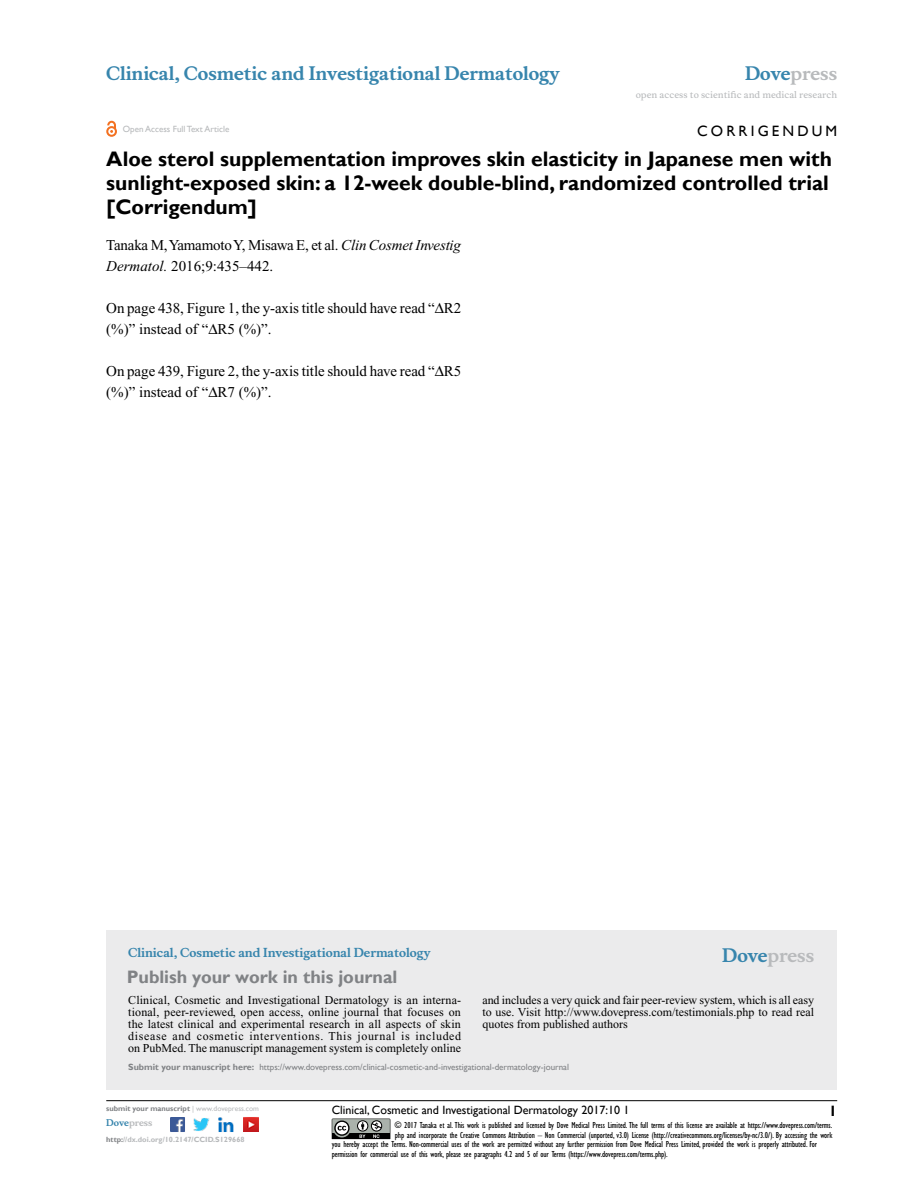
<style>
.page{position:relative;width:918px;height:1188px;background:#fff}
.page>*{position:absolute;margin:0;border:0;box-sizing:border-box;transform-origin:0 0}
.t1{font:700 21px/24px "Gill Sans";color:#000}
.t2{font:700 18px "Musee";color:#3785ad}
.t3{font:700 18px "Gill Sans";color:#808285}
.t4{font:700 18px "Musee";color:#b8babc}
.t5{font:15px/21px "Times New Roman";letter-spacing:-.005em;color:#000}
.t6{font:15px "Gill Sans";letter-spacing:.21em;color:#000}
.t7{font:700 15px "Gill Sans";color:#000}
.t8{font:12px/12px "Times New Roman";color:#000;text-align:justify}
.t9{font:12px "Gill Sans";color:#000}
.t10{font:700 12px "Musee";color:#3785ad}
.t11{font:condensed 9px "Gill Sans";letter-spacing:-.01em;color:#000}
.t12{font:9px "Gill Sans";color:#808285}
.t13{font:9px "Musee";color:#b8babc}
.t14{font:9px "Gill Sans";color:#b8babc}
.t15{font:700 9px "Musee";color:#b8babc}
.t16{font:700 7.5px "Gill Sans";color:#808285}
.t17{font:700 7.5px "Gill Sans";color:#b8babc}
.s1{color:#3785ad}
.s2{font-style:italic}
.s3{font-weight:700}
.s4{font-weight:400;color:#b8babc}
.s5{color:#808285}
</style>
<div class="page">
<svg style="left:332px;top:1119px;width:58px;height:20px"></svg>
<div style="left:106px;top:931px;width:731px;height:159px;background:#ebebec"></div>
<hr style="left:106px;top:1100px;width:731px;height:1px;background:#000">
<div style="left:106px;top:126px;width:11px;height:11px;border:2px solid #f37121;border-radius:50%"></div>
<svg style="left:106px;top:120px;width:11px;height:13px"></svg>
<img style="left:170px;top:1118px;width:15px;height:14px">
<img style="left:219px;top:1118px;width:15px;height:14px">
<img style="left:194px;top:1118px;width:16px;height:13px">
<img style="left:243px;top:1117px;width:16px;height:15px">
<h2 class="t2" style="left:106px;top:63px;width:455px">Clinical, Cosmetic and Investigational Dermatology</h2>
<p class="t14" style="left:123px;top:123px;width:108px">Open Access Full Text Article</p>
<h2 class="t4" style="left:745px;top:63px;width:94px"><span class="s1">Dove</span>press</h2>
<p class="t13" style="left:636px;top:89px;width:203px">open access to scientific and medical research</p>
<h3 class="t6" style="left:697px;top:122px;width:141px">Corri gend um</h3>
<h1 class="t1" style="left:106px;top:148px;width:727px">Aloe sterol supplementation improves skin elasticity in Japanese men with sunlight-exposed skin: a 12-week double-blind, randomized controlled trial [Corrigendum]</h1>
<h3 class="t5" style="left:106px;top:235px;width:356px">Tanaka M, Yamamoto Y, Misawa E, et al. <span class="s2">Clin Cosmet Investig<br>Dermatol.</span> 2016;9:435–442.</h3>
<h3 class="t5" style="left:106px;top:298px;width:356px">On page 438, Figure 1, the y-axis title should have read “ R2 (%)” instead of “ R5 (%)”.</h3>
<h3 class="t5" style="left:106px;top:361px;width:356px">On page 439, Figure 2, the y-axis title should have read “ R5 (%)” instead of “ R7 (%)”.</h3>
<h3 class="t10" style="left:128px;top:945px;width:304px">Clinical, Cosmetic and Investigational Dermatology</h3>
<h2 class="t3" style="left:127px;top:966px;width:272px">Publish your work in this journal</h2>
<h2 class="t4" style="left:722px;top:944px;width:94px"><span class="s1">Dove</span>press</h2>
<p class="t8" style="left:128px;top:994px;width:334px">Clinical, Cosmetic and Investigational Dermatology is an interna&shy;tional, peer-reviewed, open access, online journal that focuses on the latest clinical and experimental research in all aspects of skin disease and cosmetic interventions. This journal is included on PubMed. The manuscript management system is completely online</p>
<h3 class="t8" style="left:482px;top:994px;width:333px">and includes a very quick and fair peer-review system, which is all easy to use. Visit http://www.dovepress.com/testimonials.php to read real quotes from published authors</h3>
<p class="t12" style="left:128px;top:1061px;width:442px"><span class="s3">Submit your manuscript here:</span> https://www.dovepress.com/clinical-cosmetic-and-investigational-dermatology-journal</p>
<p class="t16" style="left:106px;top:1104px;width:154px">submit your manuscript <span class="s4">| www.dovepress.com</span></p>
<p class="t15" style="left:106px;top:1118px;width:48px"><span class="s1">Dove</span>press</p>
<p class="t17" style="left:106px;top:1135px;width:140px"><span class="s5">http:</span>//dx.doi.org/10.2147/CCID.S129668</p>
<h3 class="t9" style="left:332px;top:1103px;width:299px">Clinical, Cosmetic and Investigational Dermatology 2017:10 1</h3>
<h3 class="t7" style="left:829px;top:1102px;width:10px">1</h3>
<p class="t11" style="left:395px;top:1120px;width:439px">© 2017 Tanaka et al. This work is published and licensed by Dove Medical Press Limited. The full terms of this license are available at https://www.dovepress.com/terms.</p>
<p class="t11" style="left:395px;top:1129px;width:439px">php and incorporate the Creative Commons Attribution – Non Commercial (unported, v3.0) License (http://creativecommons.org/licenses/by-nc/3.0/). By accessing the work</p>
<p class="t11" style="left:332px;top:1139px;width:487px">you hereby accept the Terms. Non-commercial uses of the work are permitted without any further permission from Dove Medical Press Limited, provided the work is properly attributed. For</p>
<p class="t11" style="left:332px;top:1149px;width:338px">permission for commercial use of this work, please see paragraphs 4.2 and 5 of our Terms (https://www.dovepress.com/terms.php).</p>
</div>
